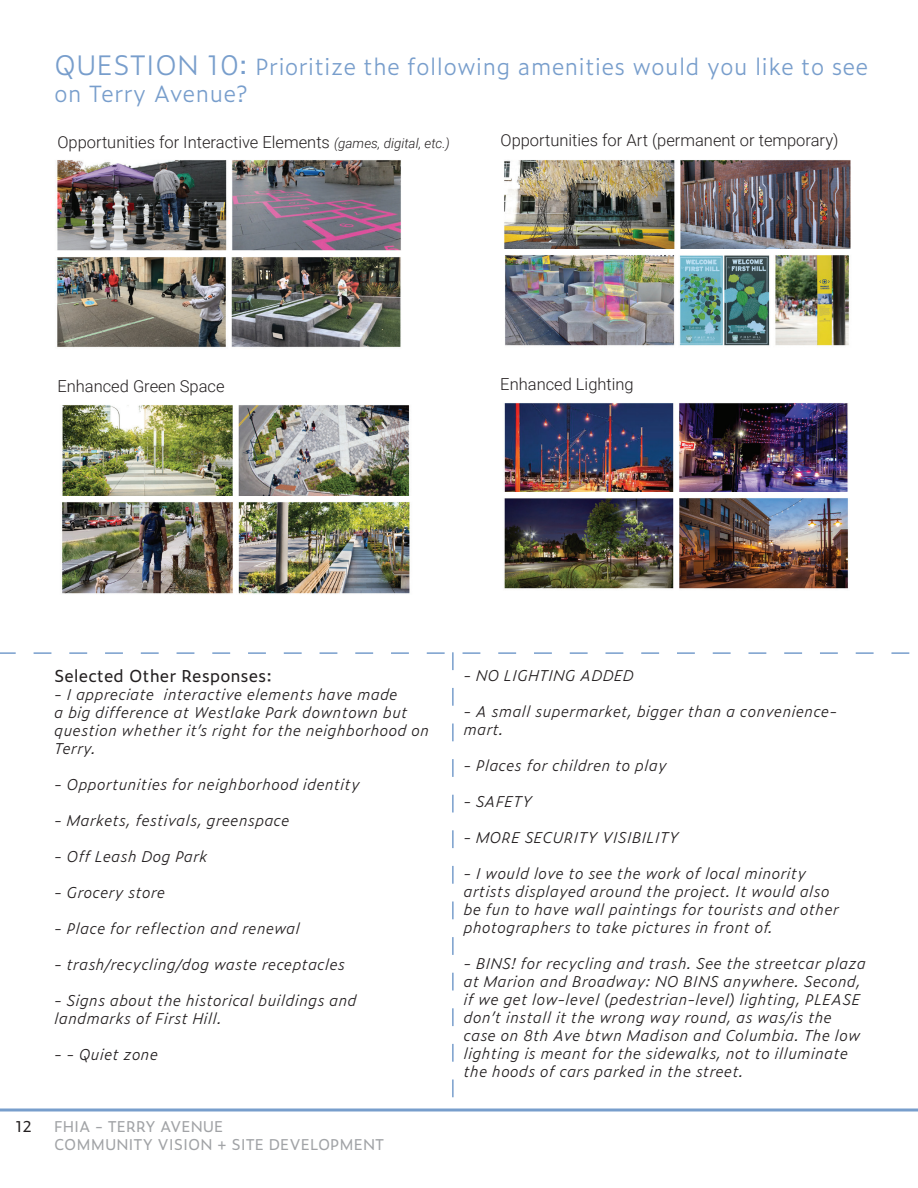
<style>
.page{position:relative;width:918px;height:1188px;background:#fff}
.page>*{position:absolute;margin:0;border:0;box-sizing:border-box;transform-origin:0 0}
.t1{font:300 22.5px/27px "Zeitung Micro Pro";color:#789ecc}
.t2{font:300 16.5px "Roboto";color:#231f20}
.t3{font:16.5px "Zeitung Micro Pro";color:#231f20}
.t4{font:italic 300 15px/18px "Zeitung Micro Pro";color:#231f20}
.t5{font:15px/18px "Zeitung Micro Pro";color:#a1a3a6}
.t6{font:15px "Zeitung Micro Pro";color:#231f20}
.s1{font-size:27px}
.s2{font-style:italic;font-size:13.5px}
</style>
<div class="page">
<svg style="left:0;top:1108px;width:918px;height:4px;background:#99b6d8"></svg>
<img style="left:504px;top:160px;width:347px;height:89px">
<img style="left:505px;top:255px;width:344px;height:91px">
<img style="left:57px;top:160px;width:344px;height:91px">
<img style="left:57px;top:257px;width:344px;height:91px">
<img style="left:62px;top:405px;width:348px;height:91px">
<img style="left:62px;top:502px;width:348px;height:92px">
<img style="left:504px;top:403px;width:344px;height:89px">
<img style="left:504px;top:498px;width:344px;height:91px">
<h1 class="t1" style="left:54px;top:52px;width:816px"><span class="s1">QUESTION 10:</span> Prioritize the following amenities would you like to see on Terry Avenue?</h1>
<p class="t2" style="left:57px;top:130px;width:394px">Opportunities for Interactive Elements <span class="s2">(games, digital, etc.)</span></p>
<p class="t2" style="left:501px;top:129px;width:340px">Opportunities for Art (permanent or temporary)</p>
<p class="t2" style="left:57px;top:375px;width:169px">Enhanced Green Space</p>
<p class="t2" style="left:500px;top:373px;width:135px">Enhanced Lighting</p>
<p class="t6" style="left:16px;top:1115px;width:18px">12</p>
<p class="t3" style="left:54px;top:664px;width:219px">Selected Other Responses:</p>
<p class="t4" style="left:54px;top:685px;width:376px">- I appreciate interactive elements have made<br>a big difference at Westlake Park downtown but question whether it’s right for the neighborhood on Terry.</p>
<p class="t4" style="left:54px;top:775px;width:307px">- Opportunities for neighborhood identity</p>
<p class="t4" style="left:54px;top:811px;width:237px">- Markets, festivals, greenspace</p>
<p class="t4" style="left:54px;top:847px;width:155px">- Off Leash Dog Park</p>
<p class="t4" style="left:54px;top:883px;width:112px">- Grocery store</p>
<p class="t4" style="left:54px;top:919px;width:247px">- Place for reflection and renewal</p>
<p class="t4" style="left:54px;top:955px;width:292px">- trash/recycling/dog waste receptacles</p>
<p class="t4" style="left:54px;top:991px;width:304px">- Signs about the historical buildings and landmarks of First Hill.</p>
<p class="t4" style="left:54px;top:1045px;width:105px">- - Quiet zone</p>
<p class="t5" style="left:54px;top:1116px;width:332px">FHIA - TERRY AVENUE<br>COMMUNITY VISION + SITE DEVELOPMENT</p>
<p class="t4" style="left:463px;top:666px;width:172px">- NO LIGHTING ADDED</p>
<p class="t4" style="left:463px;top:702px;width:375px">- A small supermarket, bigger than a convenience&shy;mart.</p>
<p class="t4" style="left:463px;top:756px;width:205px">- Places for children to play</p>
<p class="t4" style="left:463px;top:792px;width:70px">- SAFETY</p>
<p class="t4" style="left:463px;top:828px;width:217px">- MORE SECURITY VISIBILITY</p>
<p class="t4" style="left:463px;top:864px;width:377px">- I would love to see the work of local minority artists displayed around the project. It would also be fun to have wall paintings for tourists and other photographers to take pictures in front of.</p>
<p class="t4" style="left:463px;top:954px;width:404px">- BINS! for recycling and trash. See the streetcar plaza at Marion and Broadway: NO BINS anywhere. Second, if we get low-level (pedestrian-level) lighting, PLEASE don’t install it the wrong way round, as was/is the case on 8th Ave btwn Madison and Columbia. The low lighting is meant for the sidewalks, not to illuminate the hoods of cars parked in the street.</p>
</div>
